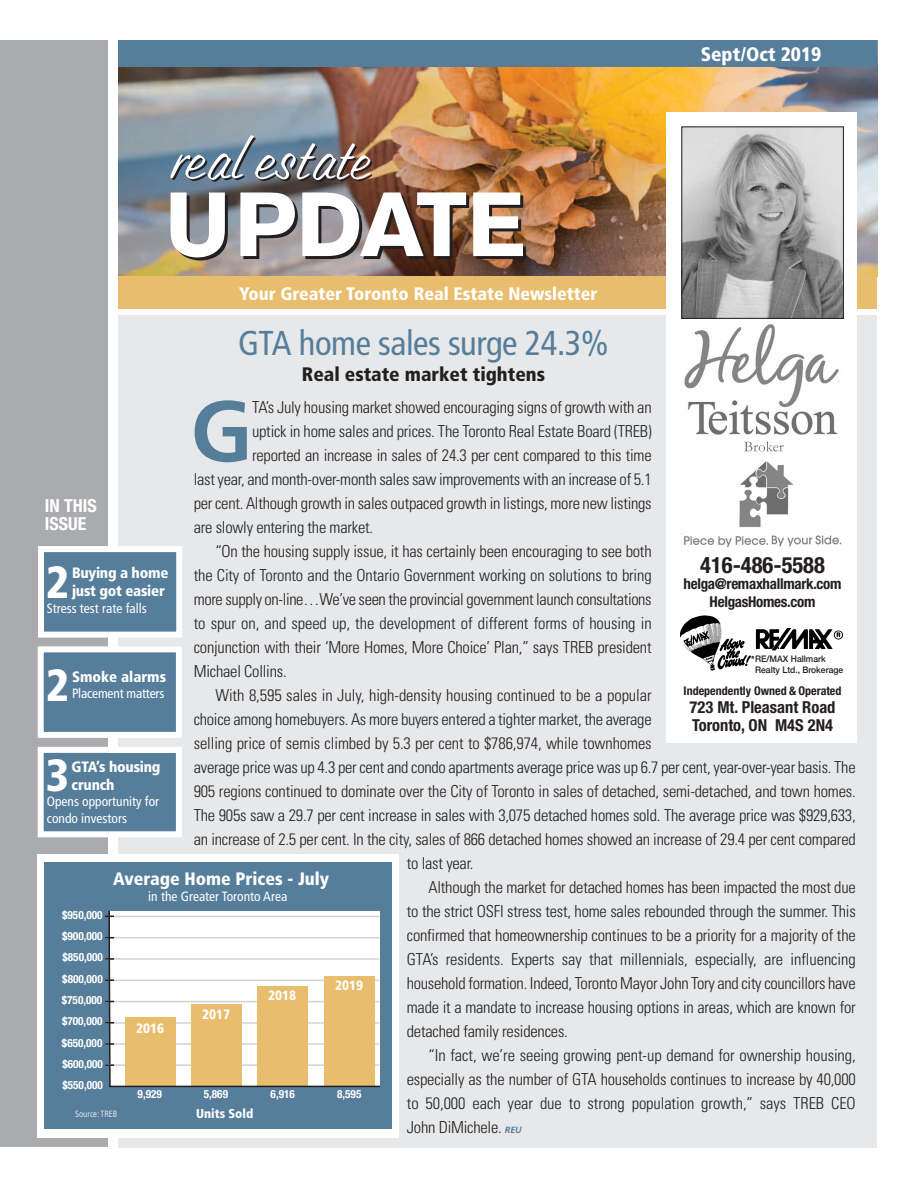
<style>
.page{position:relative;width:918px;height:1188px;background:#fff}
.page>*{position:absolute;margin:0;border:0;box-sizing:border-box;transform-origin:0 0}
.t1{font:700 90px "Akzidenz Grotesk BE";color:#fff}
.t2{font:700 85.8px "Frutiger";color:#567e9b}
.t3{font:66.45px "Lesline";letter-spacing:-.005em;color:#fff}
.t4{font:900 condensed 45px "Frutiger";color:#fff}
.t5{font:condensed 34.5px "Frutiger";letter-spacing:-.015em;color:#567e9b}
.t6{font:700 condensed 22.5px "Helvetica Neue";color:#231f20}
.t7{font:900 condensed 19.5px "Frutiger";color:#231f20}
.t8{font:900 condensed 19.5px "Frutiger";color:#fff}
.t9{font:900 condensed 18px "Frutiger";color:#fff}
.t10{font:700 condensed 18px/18px "Helvetica Neue";color:#fff}
.t11{font:300 condensed 16.5px "Univers";letter-spacing:-.015em;color:#231f20}
.t12{font:700 condensed 16.5px/18px "Helvetica Neue";color:#231f20}
.t13{font:900 condensed 15px/18px "Frutiger";letter-spacing:-.015em;color:#fff}
.t14{font:700 condensed 15px/18px "Helvetica Neue";letter-spacing:-.02em;color:#231f20;text-align:center}
.t15{font:condensed 13.5px/16.5px "Frutiger";color:#fff}
.t16{font:900 condensed 13.5px "Frutiger";color:#fff}
.t17{font:900 condensed 12.75px "Frutiger";color:#fff}
.t18{font:700 condensed 12px "Helvetica Neue";color:#231f20}
.t19{font:700 condensed 11.25px/21.3px "Helvetica Neue";color:#fff;text-align:justify}
.t20{font:500 9px/10.5px "Helvetica Neue";color:#231f20;scale:.95 1}
.t21{font:300 condensed 9px "Frutiger";color:#fff}
.s1{font-family:"Frutiger";font-weight:700;font-style:italic;font-stretch:normal;font-size:9px;color:#567e9b}
</style>
<div class="page">
<div style="left:118px;top:315px;width:760px;height:833px;background:#e7e8e9"></div>
<div style="left:0;top:40px;width:108px;height:1108px;background:#aaabaf"></div>
<img style="left:118px;top:68px;width:760px;height:208px">
<div style="left:44px;top:753px;width:132px;height:78px;background:#567e9b"></div>
<div style="left:38px;top:747px;width:144px;height:90px;border:6px solid #fff"></div>
<div style="left:44px;top:652px;width:132px;height:80px;background:#567e9b"></div>
<div style="left:38px;top:646px;width:144px;height:92px;border:6px solid #fff"></div>
<div style="left:44px;top:552px;width:132px;height:80px;background:#567e9b"></div>
<div style="left:38px;top:546px;width:144px;height:92px;border:6px solid #fff"></div>
<div style="left:118px;top:276px;width:760px;height:32px;background:#e8bd6e"></div>
<div style="left:118px;top:40px;width:760px;height:28px;background:#567e9b"></div>
<div style="left:667px;top:112px;width:190px;height:631px;background:#fff"></div>
<div style="left:37px;top:854px;width:362px;height:284px;background:#fff"></div>
<div style="left:45px;top:863px;width:347px;height:266px;background:#567e9b"></div>
<div style="left:110px;top:911px;width:269px;height:175px;background:#fff"></div>
<hr style="left:105px;top:1043px;width:275px;height:2px;background:#d1d2d4">
<hr style="left:105px;top:1022px;width:275px;height:2px;background:#d1d2d4">
<hr style="left:105px;top:1001px;width:275px;height:1px;background:#d1d2d4">
<hr style="left:105px;top:958px;width:275px;height:2px;background:#d1d2d4">
<hr style="left:109px;top:916px;width:271px;height:1px;background:#d1d2d4">
<hr style="left:105px;top:980px;width:275px;height:1px;background:#d1d2d4">
<hr style="left:105px;top:937px;width:275px;height:1px;background:#d1d2d4">
<hr style="left:105px;top:1064px;width:275px;height:2px;background:#d1d2d4">
<svg style="left:105px;top:910px;width:9px;height:178px"></svg>
<div style="left:125px;top:1017px;width:51px;height:69px;background:#e8bd6e"></div>
<div style="left:191px;top:1005px;width:51px;height:81px;background:#e8bd6e"></div>
<div style="left:257px;top:987px;width:51px;height:99px;background:#e8bd6e"></div>
<div style="left:324px;top:977px;width:51px;height:109px;background:#e8bd6e"></div>
<hr style="left:109px;top:1086px;width:271px;height:1px;background:#231f20">
<img style="left:684px;top:324px;width:158px;height:224px">
<img style="left:744px;top:442px;width:29px;height:9px">
<img style="left:681px;top:615px;width:74px;height:56px">
<img style="left:755px;top:628px;width:88px;height:22px">
<img style="left:684px;top:129px;width:158px;height:188px">
<div style="left:682px;top:127px;width:162px;height:192px;border:1px solid #231f20"></div>
<h3 class="t3" style="left:171px;top:116px;width:202px">real estate</h3>
<h1 class="t1" style="left:165px;top:189px;width:362px">UPDATE</h1>
<p class="t9" style="left:239px;top:287px;width:360px">Your Greater Toronto Real Estate Newsletter</p>
<h3 class="t5" style="left:238px;top:329px;width:372px">GTA home sales surge 24.3%</h3>
<p class="t7" style="left:302px;top:366px;width:245px">Real estate market tightens</p>
<p class="t8" style="left:701px;top:46px;width:122px">Sept/Oct 2019</p>
<h2 class="t2" style="left:191px;top:397px;width:63px">G</h2>
<p class="t11" style="left:252px;top:401px;width:401px">TA’s July housing market showed encouraging signs of growth with an</p>
<p class="t11" style="left:252px;top:425px;width:401px">uptick in home sales and prices. The Toronto Real Estate Board (TREB)</p>
<p class="t11" style="left:252px;top:449px;width:401px">reported an increase in sales of 24.3 per cent compared to this time</p>
<p class="t11" style="left:194px;top:473px;width:459px">last year, and month-over-month sales saw improvements with an increase of 5.1</p>
<p class="t11" style="left:194px;top:497px;width:459px">per cent. Although growth in sales outpaced growth in listings, more new listings</p>
<p class="t11" style="left:194px;top:521px;width:181px">are slowly entering the market.</p>
<p class="t11" style="left:215px;top:545px;width:438px">“On the housing supply issue, it has certainly been encouraging to see both</p>
<p class="t11" style="left:194px;top:569px;width:459px">the City of Toronto and the Ontario Government working on solutions to bring</p>
<p class="t11" style="left:194px;top:593px;width:459px">more supply on-line…We’ve seen the provincial government launch consultations</p>
<p class="t11" style="left:194px;top:617px;width:459px">to spur on, and speed up, the development of different forms of housing in</p>
<p class="t11" style="left:194px;top:641px;width:459px">conjunction with their ‘More Homes, More Choice’ Plan,” says TREB president</p>
<p class="t11" style="left:194px;top:665px;width:94px">Michael Collins.</p>
<p class="t11" style="left:215px;top:689px;width:438px">With 8,595 sales in July, high-density housing continued to be a popular</p>
<p class="t11" style="left:194px;top:713px;width:459px">choice among homebuyers. As more buyers entered a tighter market, the average</p>
<p class="t11" style="left:194px;top:737px;width:459px">selling price of semis climbed by 5.3 per cent to $786,974, while townhomes</p>
<p class="t11" style="left:194px;top:761px;width:663px">average price was up 4.3 per cent and condo apartments average price was up 6.7 per cent, year-over-year basis. The</p>
<p class="t11" style="left:194px;top:785px;width:663px">905 regions continued to dominate over the City of Toronto in sales of detached, semi-detached, and town homes.</p>
<p class="t11" style="left:194px;top:809px;width:664px">The 905s saw a 29.7 per cent increase in sales with 3,075 detached homes sold. The average price was $929,633,</p>
<p class="t11" style="left:194px;top:833px;width:663px">an increase of 2.5 per cent. In the city, sales of 866 detached homes showed an increase of 29.4 per cent compared</p>
<p class="t11" style="left:407px;top:857px;width:68px">to last year.</p>
<p class="t11" style="left:428px;top:881px;width:429px">Although the market for detached homes has been impacted the most due</p>
<p class="t11" style="left:407px;top:905px;width:450px">to the strict OSFI stress test, home sales rebounded through the summer. This</p>
<p class="t11" style="left:407px;top:929px;width:450px">confirmed that homeownership continues to be a priority for a majority of the</p>
<p class="t11" style="left:407px;top:953px;width:450px">GTA’s residents. Experts say that millennials, especially, are influencing</p>
<p class="t11" style="left:407px;top:977px;width:450px">household formation. Indeed, Toronto Mayor John Tory and city councillors have</p>
<p class="t11" style="left:407px;top:1001px;width:450px">made it a mandate to increase housing options in areas, which are known for</p>
<p class="t11" style="left:407px;top:1025px;width:163px">detached family residences.</p>
<p class="t11" style="left:428px;top:1049px;width:429px">“In fact, we’re seeing growing pent-up demand for ownership housing,</p>
<p class="t11" style="left:407px;top:1073px;width:450px">especially as the number of GTA households continues to increase by 40,000</p>
<p class="t11" style="left:407px;top:1097px;width:450px">to 50,000 each year due to strong population growth,” says TREB CEO</p>
<p class="t11" style="left:407px;top:1121px;width:116px">John DiMichele. <span class="s1">REU</span></p>
<p class="t10" style="left:45px;top:499px;width:53px">IN THIS<br>ISSUE</p>
<h3 class="t6" style="left:700px;top:557px;width:126px">416-486-5588</h3>
<p class="t14" style="left:684px;top:576px;width:159px">helga@remaxhallmark.com<br>HelgasHomes.com</p>
<h3 class="t4" style="left:46px;top:564px;width:25px">2</h3>
<p class="t13" style="left:72px;top:565px;width:98px">Buying a home just got easier</p>
<p class="t15" style="left:47px;top:601px;width:101px">Stress test rate falls</p>
<p class="t20" style="left:755px;top:654px;width:94px">RE/MAX Hallmark<br>Realty Ltd., Brokerage</p>
<h3 class="t4" style="left:46px;top:667px;width:25px">2</h3>
<p class="t13" style="left:72px;top:669px;width:96px">Smoke alarms</p>
<p class="t18" style="left:684px;top:686px;width:159px">Independently Owned &amp; Operated</p>
<p class="t12" style="left:690px;top:699px;width:147px">723 Mt. Pleasant Road<br>Toronto, ON M4S 2N4</p>
<p class="t15" style="left:72px;top:686px;width:94px">Placement matters</p>
<h3 class="t4" style="left:46px;top:757px;width:25px">3</h3>
<p class="t13" style="left:72px;top:759px;width:90px">GTA’s housing crunch</p>
<p class="t15" style="left:47px;top:794px;width:114px">Opens opportunity for condo investors</p>
<p class="t9" style="left:113px;top:871px;width:218px">Average Home Prices - July</p>
<p class="t15" style="left:148px;top:889px;width:140px">in the Greater Toronto Area</p>
<p class="t19" style="left:62px;top:906px;width:42px">$950,000</p>
<p class="t19" style="left:62px;top:927px;width:43px">$900,000 $850,000 $800,000 $750,000</p>
<p class="t16" style="left:335px;top:980px;width:30px">2019</p>
<p class="t16" style="left:268px;top:990px;width:30px">2018</p>
<p class="t16" style="left:202px;top:1009px;width:30px">2017</p>
<p class="t19" style="left:62px;top:1011px;width:42px;line-height:22px">$700,000 $650,000</p>
<p class="t19" style="left:62px;top:1075px;width:42px">$550,000</p>
<p class="t16" style="left:136px;top:1023px;width:30px">2016</p>
<p class="t19" style="left:62px;top:1054px;width:42px">$600,000</p>
<p class="t19" style="left:138px;top:1084px;width:26px">9,929</p>
<p class="t19" style="left:204px;top:1084px;width:26px">5,869</p>
<p class="t19" style="left:271px;top:1084px;width:26px">6,916</p>
<p class="t19" style="left:337px;top:1084px;width:26px">8,595</p>
<p class="t21" style="left:75px;top:1111px;width:44px">Source: TREB</p>
<p class="t17" style="left:196px;top:1109px;width:59px">Units Sold</p>
</div>
